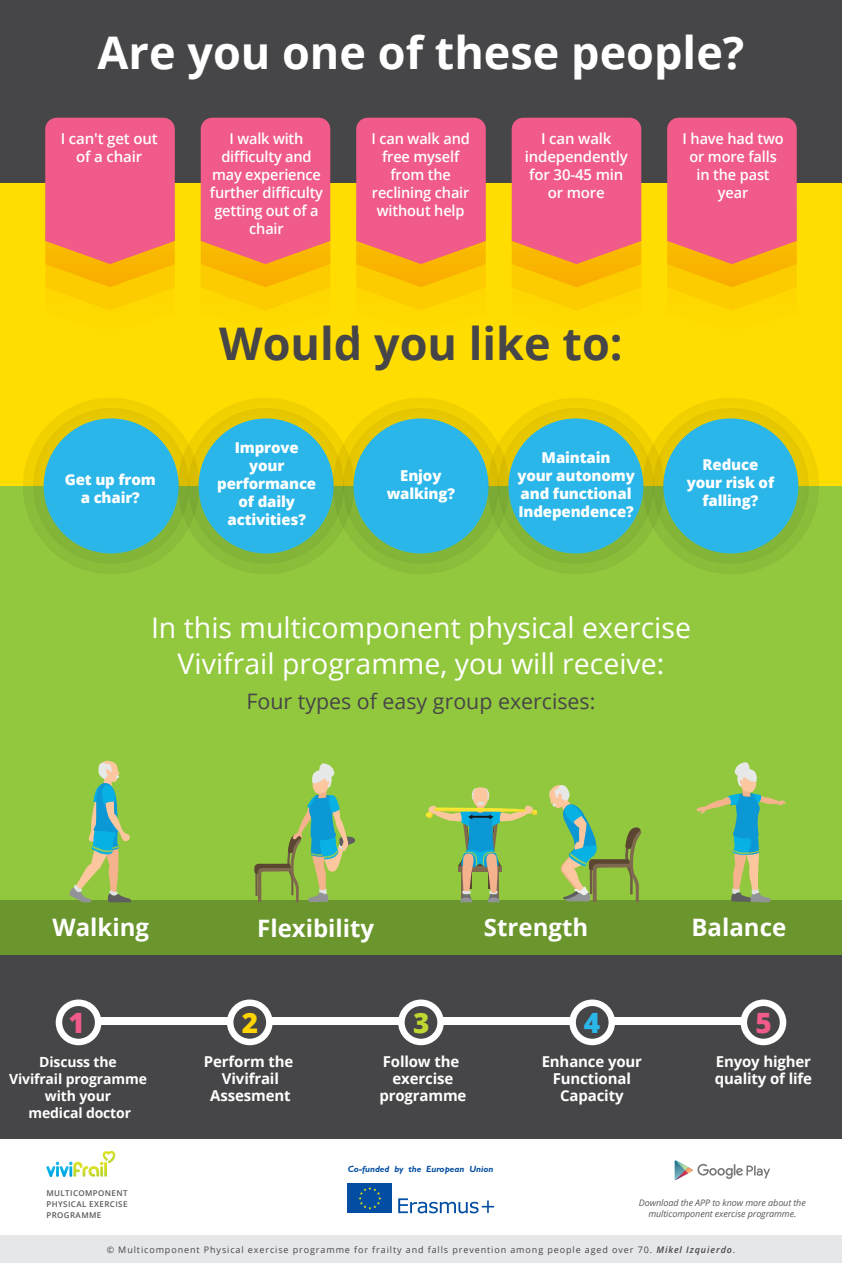
<style>
.page{position:relative;width:842px;height:1263px;background:#fff}
.page>*{position:absolute;margin:0;border:0;box-sizing:border-box;transform-origin:0 0}
.t1{font:700 45px "Open Sans";color:#fff}
.t2{font:700 45px "Open Sans";color:#464547}
.t3{font:28.45px/36.5px "Open Sans";color:#fff;text-align:center}
.t4{font:800 28px "Open Sans";color:#f05b89}
.t5{font:800 28px "Open Sans";color:#ffd400}
.t6{font:800 28px "Open Sans";color:#bfd730}
.t7{font:800 28px "Open Sans";color:#2bb6e9}
.t8{font:700 24px "Open Sans";color:#fff}
.t9{font:21.35px "Open Sans";color:#464547}
.t10{font:600 15px/18px "Open Sans";letter-spacing:-.01em;color:#fff;text-align:center}
.t11{font:800 15px/18px "Open Sans";letter-spacing:-.01em;color:#fff;text-align:center}
.t12{font:700 15px/17px "Open Sans";letter-spacing:-.01em;color:#fff;text-align:center}
.t13{font:700 14px/17px "Open Sans";letter-spacing:-.01em;color:#fff;text-align:center}
.t14{font:9px "Open Sans";letter-spacing:.1em;color:#464547}
.t15{font:italic 9px/11.2px "Open Sans";letter-spacing:-.01em;color:#58595b;text-align:center}
.t16{font:italic 700 9px "Gill Sans Std";color:#034ea2}
.t17{font:600 8px/11px "Open Sans";letter-spacing:.05em;color:#58595b;text-align:justify}
.s1{font-weight:600;font-style:italic}
</style>
<div class="page">
<div style="left:0;top:0;width:842px;height:635px;background:#fd0"></div>
<div style="left:0;top:486px;width:842px;height:480px;background:#92c83e"></div>
<div style="left:0;top:954px;width:842px;height:184px;background:#464547"></div>
<div style="left:0;top:900px;width:842px;height:55px;background:#6a962d"></div>
<div style="left:0;top:0;width:842px;height:183px;background:#464547"></div>
<svg style="left:69px;top:760px;width:62px;height:142px"></svg>
<svg style="left:398px;top:1198px;width:96px;height:15px"></svg>
<div style="left:348px;top:1183px;width:44px;height:30px;background:#034ea2"></div>
<svg style="left:358px;top:1187px;width:23px;height:22px"></svg>
<svg style="left:675px;top:1160px;width:95px;height:20px"></svg>
<svg style="left:46px;top:1151px;width:69px;height:26px"></svg>
<svg style="left:425px;top:788px;width:113px;height:114px"></svg>
<svg style="left:254px;top:763px;width:101px;height:140px"></svg>
<svg style="left:23px;top:398px;width:176px;height:176px"></svg>
<svg style="left:33px;top:408px;width:156px;height:156px;background:#b1bd1f"></svg>
<div style="left:44px;top:418px;width:135px;height:135px;background:#2bb6e9;border-radius:50%"></div>
<svg style="left:642px;top:398px;width:177px;height:176px"></svg>
<svg style="left:653px;top:408px;width:156px;height:156px;background:#b1bd1f"></svg>
<div style="left:663px;top:418px;width:135px;height:135px;background:#2bb6e9;border-radius:50%"></div>
<svg style="left:178px;top:398px;width:176px;height:176px"></svg>
<svg style="left:188px;top:408px;width:156px;height:156px;background:#afbc20"></svg>
<div style="left:199px;top:418px;width:135px;height:135px;background:#2bb6e9;border-radius:50%"></div>
<svg style="left:333px;top:398px;width:176px;height:176px"></svg>
<svg style="left:343px;top:408px;width:156px;height:156px;background:#afbc20"></svg>
<div style="left:353px;top:418px;width:135px;height:135px;background:#2bb6e9;border-radius:50%"></div>
<svg style="left:488px;top:398px;width:176px;height:176px"></svg>
<svg style="left:498px;top:408px;width:156px;height:156px;background:#afbb1f"></svg>
<div style="left:508px;top:418px;width:135px;height:135px;background:#2bb6e9;border-radius:50%"></div>
<svg style="left:45px;top:118px;width:130px;height:192px;background:#f27a5f"></svg>
<svg style="left:201px;top:118px;width:129px;height:192px;background:#f37a5f"></svg>
<svg style="left:356px;top:118px;width:130px;height:192px;background:#f27a5f"></svg>
<svg style="left:512px;top:118px;width:129px;height:192px;background:#f37a5f"></svg>
<svg style="left:667px;top:118px;width:130px;height:192px;background:#f27a5f"></svg>
<svg style="left:549px;top:785px;width:93px;height:118px"></svg>
<svg style="left:696px;top:762px;width:90px;height:140px"></svg>
<div style="left:74px;top:1017px;width:686px;height:8px;background:#fff"></div>
<svg style="left:59px;top:1003px;width:39px;height:39px"></svg>
<div style="left:56px;top:999px;width:45px;height:46px;border:6px solid #fff;border-radius:50%"></div>
<svg style="left:230px;top:1003px;width:39px;height:39px"></svg>
<div style="left:227px;top:999px;width:46px;height:46px;border:6px solid #fff;border-radius:50%"></div>
<svg style="left:401px;top:1003px;width:40px;height:39px"></svg>
<div style="left:398px;top:999px;width:46px;height:46px;border:6px solid #fff;border-radius:50%"></div>
<svg style="left:573px;top:1003px;width:39px;height:39px"></svg>
<div style="left:569px;top:999px;width:46px;height:46px;border:6px solid #fff;border-radius:50%"></div>
<svg style="left:744px;top:1003px;width:39px;height:39px"></svg>
<div style="left:740px;top:999px;width:46px;height:46px;border:6px solid #fff;border-radius:50%"></div>
<div style="left:0;top:1235px;width:842px;height:28px;background:#e6e7e8"></div>
<h1 class="t1" style="left:98px;top:21px;width:648px">Are you one of these people?</h1>
<p class="t10" style="left:61px;top:129px;width:98px">I can't get out of a chair</p>
<p class="t10" style="left:210px;top:129px;width:115px">I walk with difficulty and may experience further difficulty getting out of a chair</p>
<p class="t10" style="left:372px;top:129px;width:100px">I can walk and free myself from the reclining chair without help</p>
<p class="t10" style="left:525px;top:129px;width:105px">I can walk independently for 30-45 min or more</p>
<p class="t10" style="left:683px;top:129px;width:102px">I have had two or more falls in the past year</p>
<p class="t11" style="left:65px;top:469px;width:93px">Get up from a chair?</p>
<h1 class="t2" style="left:219px;top:311px;width:405px">Would you like to:</h1>
<p class="t11" style="left:217px;top:437px;width:100px">Improve your performance of daily activities?</p>
<p class="t11" style="left:517px;top:447px;width:119px">Maintain<br>your autonomy and functional<br>Independence?</p>
<p class="t11" style="left:687px;top:455px;width:89px">Reduce your risk of falling?</p>
<p class="t11" style="left:387px;top:465px;width:70px">Enjoy walking?</p>
<h2 class="t3" style="left:151px;top:608px;width:541px">In this multicomponent physical exercise<br>Vivifrail programme, you will receive:</h2>
<h3 class="t9" style="left:247px;top:687px;width:350px">Four types of easy group exercises:</h3>
<h3 class="t8" style="left:52px;top:910px;width:98px">Walking</h3>
<h3 class="t8" style="left:257px;top:911px;width:119px">Flexibility</h3>
<h3 class="t8" style="left:484px;top:910px;width:106px">Strength</h3>
<h3 class="t8" style="left:691px;top:911px;width:96px">Balance</h3>
<h3 class="t4" style="left:69px;top:1001px;width:18px">1</h3>
<h3 class="t5" style="left:242px;top:1001px;width:18px">2</h3>
<h3 class="t6" style="left:413px;top:1001px;width:18px">3</h3>
<h3 class="t7" style="left:584px;top:1001px;width:18px">4</h3>
<h3 class="t4" style="left:755px;top:1001px;width:18px">5</h3>
<p class="t13" style="left:9px;top:1053px;width:139px">Discuss the<br>Vivifrail programme with your<br>medical doctor</p>
<p class="t17" style="left:46px;top:1187px;width:83px">MULTICOMPONENT PHYSICAL EXERCISE PROGRAMME</p>
<p class="t12" style="left:204px;top:1053px;width:91px">Perform the<br>Vivifrail<br>Assesment</p>
<p class="t12" style="left:379px;top:1053px;width:89px">Follow the exercise programme</p>
<p class="t12" style="left:542px;top:1053px;width:102px">Enhance your<br>Functional<br>Capacity</p>
<p class="t12" style="left:715px;top:1053px;width:99px;text-align:left">Enyoy higher quality of life</p>
<p class="t16" style="left:348px;top:1164px;width:147px">Co-funded by the European Union</p>
<p class="t15" style="left:639px;top:1196px;width:168px">Download the APP to know more about the multicomponent exercise programme.</p>
<p class="t14" style="left:107px;top:1244px;width:630px">© Multicomponent Physical exercise programme for frailty and falls prevention among people aged over 70. <span class="s1">Mikel Izquierdo</span>.</p>
</div>
